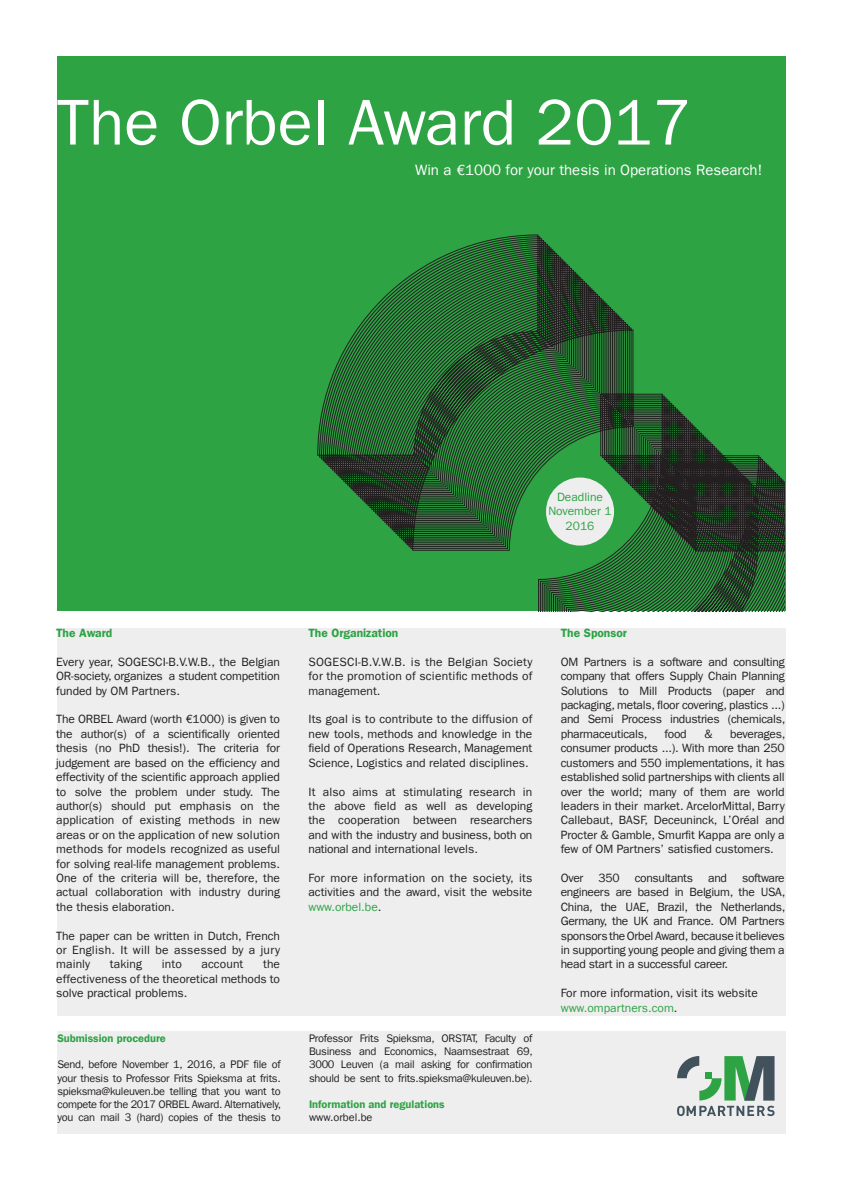
<style>
.page{position:relative;width:842px;height:1191px;background:#fff}
.page>*{position:absolute;margin:0;border:0;box-sizing:border-box;transform-origin:0 0}
.t1{font:65px "Franklin Gothic LT";color:#fff}
.t2{font:15px "Franklin Gothic LT";color:#fff}
.t3{font:12px/14.4px "Franklin Gothic LT";color:#231f20;text-align:justify}
.t4{font:600 12px "Franklin Gothic LT";color:#2da343}
.t5{font:12px/14.4px "Franklin Gothic LT";color:#2da343;text-align:center}
.t6{font:12px "Franklin Gothic LT";letter-spacing:-.025em;color:#231f20}
.t7{font:11px/13.2px "Franklin Gothic LT";letter-spacing:-.025em;color:#231f20;text-align:justify}
.t8{font:600 11px "Franklin Gothic LT";color:#2da343}
.t9{font:11px "Franklin Gothic LT";color:#231f20}
.s1{color:#2da343}
</style>
<div class="page">
<div style="left:57px;top:629px;width:728px;height:387px;background:#eeeeef"></div>
<div style="left:57px;top:57px;width:728px;height:554px;background:#2da343"></div>
<svg style="left:317px;top:235px;width:468px;height:376px"></svg>
<div style="left:57px;top:1031px;width:728px;height:103px;background:#eeeeef"></div>
<svg style="left:677px;top:1056px;width:97px;height:60px"></svg>
<div style="left:546px;top:477px;width:68px;height:68px;background:#eeeeef;border-radius:50%"></div>
<h1 class="t1" style="left:57px;top:85px;width:636px">The Orbel Award 2017</h1>
<p class="t2" style="left:415px;top:161px;width:349px">Win a €1000 for your thesis in Operations Research!</p>
<p class="t5" style="left:548px;top:490px;width:65px">Deadline<br>November 1<br>2016</p>
<p class="t4" style="left:56px;top:626px;width:58px">The Award</p>
<p class="t3" style="left:56px;top:654px;width:225px">Every year, SOGESCI-B.V.W.B., the Belgian OR-society, organizes a student competition funded by OM Partners.</p>
<p class="t3" style="left:56px;top:712px;width:225px">The ORBEL Award (worth €1000) is given to the author(s) of a scientifically oriented thesis (no PhD thesis!). The criteria for judgement are based on the efficiency and effectivity of the scientific approach applied to solve the problem under study. The author(s) should put emphasis on the application of existing methods in new areas or on the application of new solution methods for models recognized as useful for solving real-life management problems.<br>One of the criteria will be, therefore, the actual collaboration with industry during the thesis elaboration.</p>
<p class="t3" style="left:56px;top:928px;width:225px">The paper can be written in Dutch, French or English. It will be assessed by a jury mainly</p>
<p class="t3" style="left:56px;top:957px;width:225px;text-indent:207px">the effectiveness of the theoretical methods to solve practical problems.</p>
<p class="t3" style="left:110px;top:957px;width:34px">taking</p>
<p class="t3" style="left:162px;top:957px;width:22px">into</p>
<p class="t3" style="left:201px;top:957px;width:43px">account</p>
<p class="t8" style="left:57px;top:1031px;width:110px">Submission procedure</p>
<p class="t7" style="left:57px;top:1058px;width:225px">Send, before November 1, 2016, a PDF file of your thesis to Professor Frits Spieksma at frits. spieksma@kuleuven.be telling that you want to compete for the 2017 ORBEL Award. Alternatively, you can mail 3 (hard) copies of the thesis to</p>
<p class="t4" style="left:308px;top:626px;width:92px">The Organization</p>
<p class="t3" style="left:308px;top:654px;width:225px">SOGESCI-B.V.W.B. is the Belgian Society for the promotion of scientific methods of management.</p>
<p class="t3" style="left:308px;top:712px;width:225px">Its goal is to contribute to the diffusion of new tools, methods and knowledge in the field of Operations Research, Management Science, Logistics and related disciplines.</p>
<p class="t3" style="left:308px;top:784px;width:225px">It also aims at stimulating research in the above field as well as developing the cooperation between researchers and with the industry and business, both on national and international levels.</p>
<p class="t3" style="left:308px;top:870px;width:225px">For more information on the society, its activities and the award, visit the website <span class="s1">www.orbel.be</span>.</p>
<p class="t7" style="left:309px;top:1031px;width:225px">Professor Frits Spieksma, ORSTAT, Faculty of Business and Economics, Naamsestraat 69, 3000 Leuven (a mail asking for confirmation should be sent to frits.spieksma@kuleuven.be).</p>
<p class="t8" style="left:309px;top:1097px;width:137px">Information and regulations</p>
<p class="t9" style="left:309px;top:1111px;width:65px">www.orbel.be</p>
<p class="t4" style="left:561px;top:626px;width:68px">The Sponsor</p>
<p class="t3" style="left:561px;top:654px;width:226px">OM Partners is a software and consulting company that offers Supply Chain Planning Solutions to Mill Products (paper and packaging, metals, floor covering, plastics ...) and Semi Process industries (chemicals, pharmaceuticals,</p>
<p class="t3" style="left:664px;top:726px;width:24px">food</p>
<p class="t3" style="left:704px;top:726px;width:10px">&amp;</p>
<p class="t3" style="left:561px;top:726px;width:226px;text-indent:169px">beverages, consumer products ...). With more than 250 customers and 550 implementations, it has established solid partnerships with clients all over the world; many of them are world leaders in their market. ArcelorMittal, Barry Callebaut, BASF, Deceuninck, L’Oréal and Procter &amp; Gamble, Smurfit Kappa are only a few of OM Partners’ satisfied customers.</p>
<p class="t3" style="left:561px;top:870px;width:24px">Over</p>
<p class="t3" style="left:599px;top:870px;width:22px">350</p>
<p class="t6" style="left:635px;top:871px;width:60px">consultants</p>
<p class="t3" style="left:708px;top:870px;width:20px">and</p>
<p class="t3" style="left:561px;top:870px;width:226px;text-indent:181px">software engineers are based in Belgium, the USA, China, the UAE, Brazil, the Netherlands, Germany, the UK and France. OM Partners sponsors the Orbel Award, because it believes in supporting young people and giving them a head start in a successful career.</p>
<p class="t3" style="left:561px;top:986px;width:199px">For more information, visit its website <span class="s1">www.ompartners.com</span>.</p>
</div>
